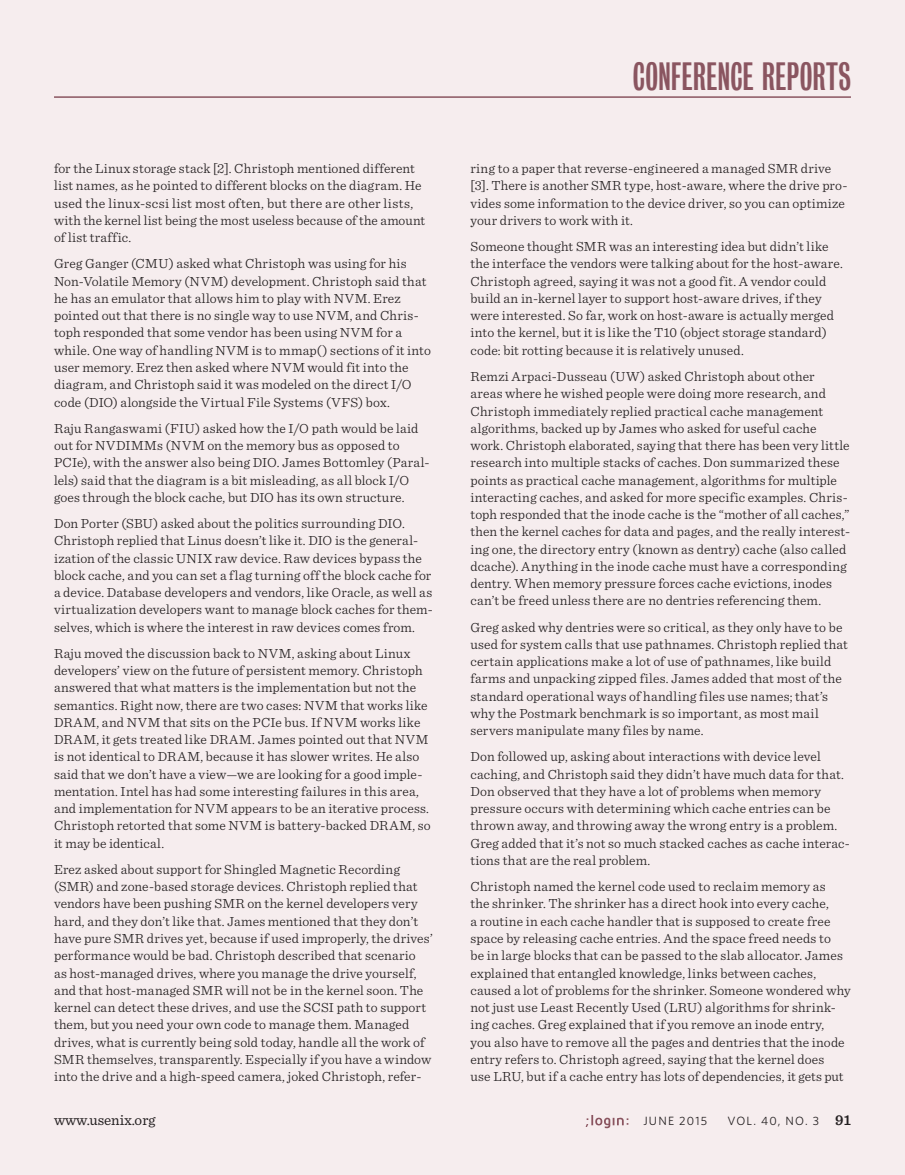
<style>
.page{position:relative;width:905px;height:1175px;background:#fff}
.page>*{position:absolute;margin:0;border:0;box-sizing:border-box;transform-origin:0 0}
.t1{font:36px "Bureau Grotesque One Three";letter-spacing:.005em;color:#8a5560}
.t2{font:15px "Sentinel";color:#231f20}
.body{font:300 13.8px/17.2px "Sentinel";letter-spacing:.01em;color:#231f20}
.t3{font:12px "Whitney";letter-spacing:.1em;color:#231f20}
.s1{font-family:"Sentinel";font-weight:600;font-size:15px}
</style>
<div class="page">
<div style="left:0;top:0;width:904px;height:1174px;background:#f6edee"></div>
<svg style="left:585px;top:1115px;width:43px;height:13px"></svg>
<hr style="left:54px;top:96px;width:796px;height:2px;background:#8a5560">
<p class="body" style="left:54px;top:159px;width:372px">for the Linux storage stack [2]. Christoph mentioned different list names, as he pointed to different blocks on the diagram. He used the linux-scsi list most often, but there are other lists, with the kernel list being the most useless because of the amount of list traffic.</p>
<p class="body" style="left:54px;top:254px;width:378px">Greg Ganger (CMU) asked what Christoph was using for his Non-Volatile Memory (NVM) development. Christoph said that he has an emulator that allows him to play with NVM. Erez pointed out that there is no single way to use NVM, and Chris&shy;toph responded that some vendor has been using NVM for a while. One way of handling NVM is to mmap() sections of it into user memory. Erez then asked where NVM would fit into the diagram, and Christoph said it was modeled on the direct I/O code (DIO) alongside the Virtual File Systems (VFS) box.</p>
<p class="body" style="left:54px;top:418px;width:377px">Raju Rangaswami (FIU) asked how the I/O path would be laid out for NVDIMMs (NVM on the memory bus as opposed to PCIe), with the answer also being DIO. James Bottomley (Paral&shy;lels) said that the diagram is a bit misleading, as all block I/O goes through the block cache, but DIO has its own structure.</p>
<p class="body" style="left:54px;top:514px;width:380px">Don Porter (SBU) asked about the politics surrounding DIO.<br>Christoph replied that Linus doesn’t like it. DIO is the general&shy;ization of the classic UNIX raw device. Raw devices bypass the block cache, and you can set a flag turning off the block cache for a device. Database developers and vendors, like Oracle, as well as virtualization developers want to manage block caches for them&shy;selves, which is where the interest in raw devices comes from.</p>
<p class="body" style="left:54px;top:643px;width:378px">Raju moved the discussion back to NVM, asking about Linux developers’ view on the future of persistent memory. Christoph answered that what matters is the implementation but not the semantics. Right now, there are two cases: NVM that works like DRAM, and NVM that sits on the PCIe bus. If NVM works like DRAM, it gets treated like DRAM. James pointed out that NVM is not identical to DRAM, because it has slower writes. He also said that we don’t have a view—we are looking for a good imple&shy;mentation. Intel has had some interesting failures in this area, and implementation for NVM appears to be an iterative process.<br>Christoph retorted that some NVM is battery-backed DRAM, so it may be identical.</p>
<p class="body" style="left:54px;top:859px;width:380px">Erez asked about support for Shingled Magnetic Recording (SMR) and zone-based storage devices. Christoph replied that vendors have been pushing SMR on the kernel developers very hard, and they don’t like that. James mentioned that they don’t have pure SMR drives yet, because if used improperly, the drives’ performance would be bad. Christoph described that scenario<br>as host-managed drives, where you manage the drive yourself, and that host-managed SMR will not be in the kernel soon. The kernel can detect these drives, and use the SCSI path to support them, but you need your own code to manage them. Managed drives, what is currently being sold today, handle all the work of SMR themselves, transparently. Especially if you have a window into the drive and a high-speed camera, joked Christoph, refer-</p>
<h1 class="t1" style="left:633px;top:57px;width:219px">CONFERENCE REPORTS</h1>
<p class="body" style="left:470px;top:159px;width:378px">ring to a paper that reverse-engineered a managed SMR drive [3]. There is another SMR type, host-aware, where the drive pro&shy;vides some information to the device driver, so you can optimize your drivers to work with it.</p>
<p class="body" style="left:470px;top:237px;width:374px">Someone thought SMR was an interesting idea but didn’t like the interface the vendors were talking about for the host-aware.<br>Christoph agreed, saying it was not a good fit. A vendor could build an in-kernel layer to support host-aware drives, if they were interested. So far, work on host-aware is actually merged into the kernel, but it is like the T10 (object storage standard) code: bit rotting because it is relatively unused.</p>
<p class="body" style="left:470px;top:367px;width:381px">Remzi Arpaci-Dusseau (UW) asked Christoph about other<br>areas where he wished people were doing more research, and Christoph immediately replied practical cache management algorithms, backed up by James who asked for useful cache work. Christoph elaborated, saying that there has been very little research into multiple stacks of caches. Don summarized these points as practical cache management, algorithms for multiple interacting caches, and asked for more specific examples. Chris&shy;toph responded that the inode cache is the “mother of all caches,” then the kernel caches for data and pages, and the really interest&shy;ing one, the directory entry (known as dentry) cache (also called dcache). Anything in the inode cache must have a corresponding dentry. When memory pressure forces cache evictions, inodes can’t be freed unless there are no dentries referencing them.</p>
<p class="body" style="left:470px;top:617px;width:379px">Greg asked why dentries were so critical, as they only have to be used for system calls that use pathnames. Christoph replied that certain applications make a lot of use of pathnames, like build farms and unpacking zipped files. James added that most of the standard operational ways of handling files use names; that’s why the Postmark benchmark is so important, as most mail servers manipulate many files by name.</p>
<p class="body" style="left:470px;top:747px;width:381px">Don followed up, asking about interactions with device level caching, and Christoph said they didn’t have much data for that.<br>Don observed that they have a lot of problems when memory pressure occurs with determining which cache entries can be thrown away, and throwing away the wrong entry is a problem.<br>Greg added that it’s not so much stacked caches as cache interac&shy;tions that are the real problem.</p>
<p class="body" style="left:470px;top:877px;width:382px">Christoph named the kernel code used to reclaim memory as<br>the shrinker. The shrinker has a direct hook into every cache,<br>a routine in each cache handler that is supposed to create free space by releasing cache entries. And the space freed needs to<br>be in large blocks that can be passed to the slab allocator. James explained that entangled knowledge, links between caches, caused a lot of problems for the shrinker. Someone wondered why not just use Least Recently Used (LRU) algorithms for shrink&shy;ing caches. Greg explained that if you remove an inode entry,<br>you also have to remove all the pages and dentries that the inode entry refers to. Christoph agreed, saying that the kernel does<br>use LRU, but if a cache entry has lots of dependencies, it gets put</p>
<p class="t2" style="left:54px;top:1108px;width:103px">www.usenix.org</p>
<p class="t3" style="left:643px;top:1113px;width:65px">JUNE 2015</p>
<p class="t3" style="left:727px;top:1113px;width:125px">VOL. 40, NO. 3 <span class="s1">91</span></p>
</div>
